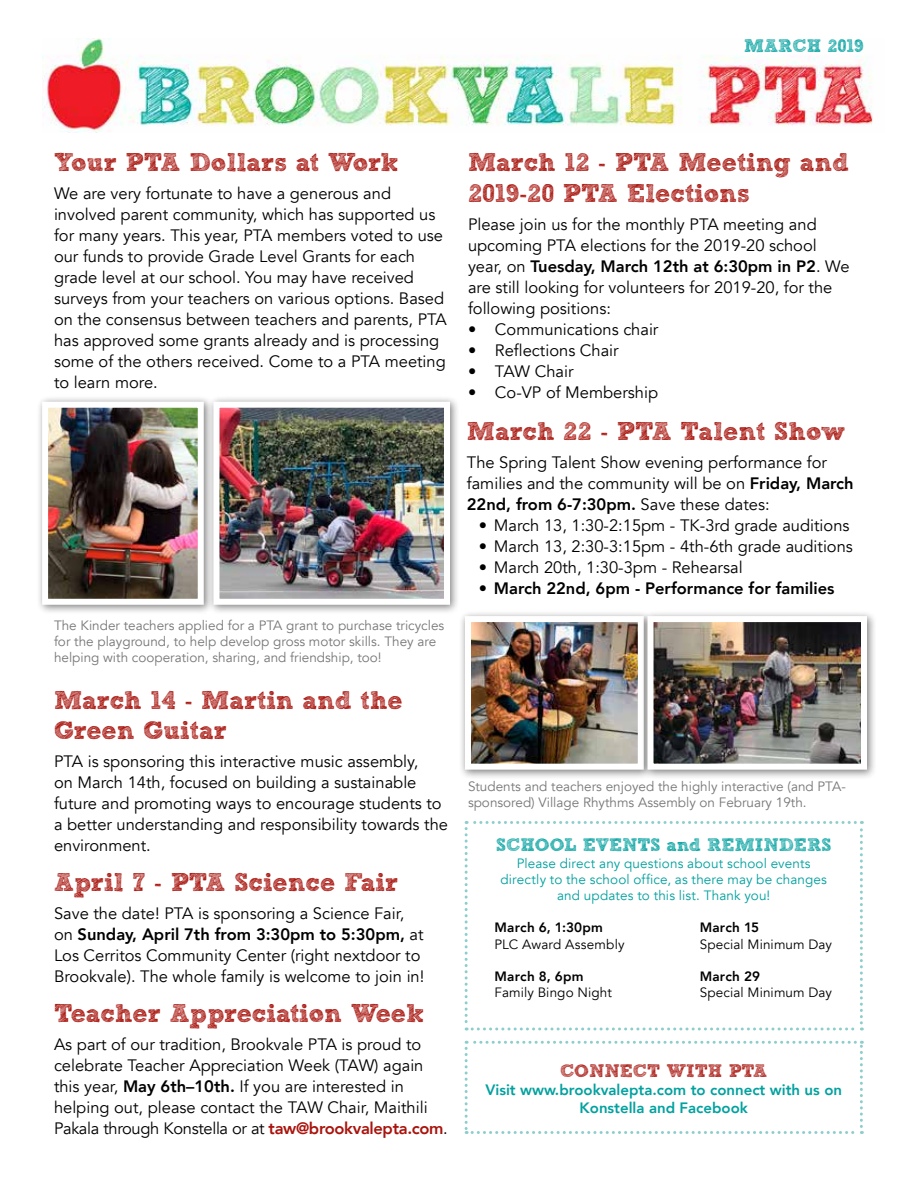
<style>
.page{position:relative;width:918px;height:1188px;background:#fff}
.page>*{position:absolute;margin:0;border:0;box-sizing:border-box;transform-origin:0 0}
.t1{font:25.5px/30.6px "Sketch Rockwell";color:#a9140d}
.t2{font:18px "Sketch Rockwell";color:#00a19f}
.t3{font:18px "Sketch Rockwell";color:#a9140d}
.t4{font:16.5px/21px "Avenir";color:#000}
.t5{font:800 16.5px "Avenir";color:#000}
.t6{font:800 15px/18px "Avenir";color:#00a19f;text-align:center}
.t7{font:13.5px/16.2px "Avenir";color:#767777}
.t8{font:13.5px/16.2px "Avenir";letter-spacing:.01em;color:#00a19f;text-align:center}
.t9{font:13.5px "Avenir";letter-spacing:.01em;color:#000}
.t10{font:800 13.5px "Avenir";letter-spacing:.02em;color:#000}
.s1{font-weight:800}
.s2{font-weight:800;color:#a9140d}
</style>
<div class="page">
<img style="left:42px;top:39px;width:831px;height:93px">
<svg style="left:465px;top:821px;width:398px;height:209px"></svg>
<svg style="left:465px;top:1041px;width:398px;height:93px"></svg>
<div style="left:207px;top:395px;width:253px;height:220px;background:#000;opacity:.5"></div>
<img style="left:220px;top:409px;width:223px;height:189px">
<div style="left:213px;top:402px;width:237px;height:203px;border:6px solid #fff"></div>
<div style="left:459px;top:610px;width:195px;height:170px;background:#000;opacity:.5"></div>
<img style="left:472px;top:623px;width:165px;height:140px">
<div style="left:465px;top:616px;width:179px;height:154px;border:6px solid #fff"></div>
<div style="left:641px;top:610px;width:236px;height:170px;background:#000;opacity:.5"></div>
<img style="left:655px;top:623px;width:205px;height:140px">
<div style="left:648px;top:616px;width:219px;height:154px;border:6px solid #fff"></div>
<div style="left:36px;top:395px;width:178px;height:220px;background:#000;opacity:.5"></div>
<img style="left:49px;top:409px;width:148px;height:189px">
<div style="left:42px;top:402px;width:162px;height:203px;border:6px solid #fff"></div>
<p class="t2" style="left:744px;top:36px;width:121px">MARCH 2019</p>
<h1 class="t1" style="left:54px;top:148px;width:346px">Your PTA Dollars at Work</h1>
<p class="t4" style="left:54px;top:183px;width:394px">We are very fortunate to have a generous and involved parent community, which has supported us for many years. This year, PTA members voted to use our funds to provide Grade Level Grants for each grade level at our school. You may have received surveys from your teachers on various options. Based on the consensus between teachers and parents, PTA has approved some grants already and is processing some of the others received. Come to a PTA meeting to learn more.</p>
<p class="t7" style="left:54px;top:617px;width:392px">The Kinder teachers applied for a PTA grant to purchase tricycles for the playground, to help develop gross motor skills. They are helping with cooperation, sharing, and friendship, too!</p>
<h1 class="t1" style="left:54px;top:685px;width:350px">March 14 - Martin and the<br>Green Guitar</h1>
<p class="t4" style="left:54px;top:751px;width:396px">PTA is sponsoring this interactive music assembly,<br>on March 14th, focused on building a sustainable future and promoting ways to encourage students to a better understanding and responsibility towards the environment.</p>
<h1 class="t1" style="left:54px;top:868px;width:346px">April 7 - PTA Science Fair</h1>
<p class="t4" style="left:54px;top:903px;width:372px">Save the date! PTA is sponsoring a Science Fair, on <span class="s1">Sunday, April 7th from 3:30pm to 5:30pm,</span> at Los Cerritos Community Center (right nextdoor to Brookvale). The whole family is welcome to join in!</p>
<h1 class="t1" style="left:54px;top:999px;width:371px">Teacher Appreciation Week</h1>
<p class="t4" style="left:54px;top:1034px;width:395px">As part of our tradition, Brookvale PTA is proud to celebrate Teacher Appreciation Week (TAW) again this year, <span class="s1">May 6th–10th.</span> If you are interested in helping out, please contact the TAW Chair, Maithili Pakala through Konstella or at <span class="s2">taw@brookvalepta.com</span>.</p>
<h1 class="t1" style="left:468px;top:148px;width:383px">March 12 - PTA Meeting and<br>2019-20 PTA Elections</h1>
<p class="t4" style="left:468px;top:214px;width:383px">Please join us for the monthly PTA meeting and upcoming PTA elections for the 2019-20 school year, on <span class="s1">Tuesday, March 12th at 6:30pm in P2</span>. We are still looking for volunteers for 2019-20, for the following positions:</p>
<p class="t4" style="left:468px;top:319px;width:192px">• Communications chair</p>
<p class="t4" style="left:468px;top:340px;width:152px">• Reflections Chair</p>
<p class="t4" style="left:468px;top:361px;width:107px">• TAW Chair</p>
<p class="t4" style="left:468px;top:382px;width:192px">• Co-VP of Membership</p>
<h1 class="t1" style="left:467px;top:417px;width:380px">March 22 - PTA Talent Show</h1>
<p class="t4" style="left:467px;top:452px;width:388px">The Spring Talent Show evening performance for families and the community will be on <span class="s1">Friday, March<br>22nd, from 6-7:30pm.</span> Save these dates:</p>
<p class="t4" style="left:479px;top:515px;width:372px">• March 13, 1:30-2:15pm - TK-3rd grade auditions</p>
<p class="t4" style="left:479px;top:536px;width:376px">• March 13, 2:30-3:15pm - 4th-6th grade auditions</p>
<p class="t4" style="left:479px;top:557px;width:265px">• March 20th, 1:30-3pm - Rehearsal</p>
<p class="t5" style="left:479px;top:575px;width:357px">• March 22nd, 6pm - Performance for families</p>
<p class="t7" style="left:468px;top:778px;width:379px">Students and teachers enjoyed the highly interactive (and PTA&shy;sponsored) Village Rhythms Assembly on February 19th.</p>
<p class="t2" style="left:496px;top:835px;width:337px">SCHOOL EVENTS and REMINDERS</p>
<p class="t8" style="left:501px;top:855px;width:328px">Please direct any questions about school events directly to the school office, as there may be changes and updates to this list. Thank you!</p>
<p class="t10" style="left:495px;top:917px;width:110px">March 6, 1:30pm</p>
<p class="t9" style="left:495px;top:936px;width:131px">PLC Award Assembly</p>
<p class="t10" style="left:495px;top:966px;width:91px">March 8, 6pm</p>
<p class="t9" style="left:495px;top:985px;width:119px">Family Bingo Night</p>
<p class="t10" style="left:700px;top:917px;width:61px">March 15</p>
<p class="t9" style="left:700px;top:936px;width:134px">Special Minimum Day</p>
<p class="t10" style="left:700px;top:966px;width:62px">March 29</p>
<p class="t9" style="left:700px;top:985px;width:134px">Special Minimum Day</p>
<p class="t3" style="left:560px;top:1061px;width:209px">CONNECT WITH PTA</p>
<p class="t6" style="left:485px;top:1081px;width:358px">Visit www.brookvalepta.com to connect with us on<br>Konstella and Facebook</p>
</div>
